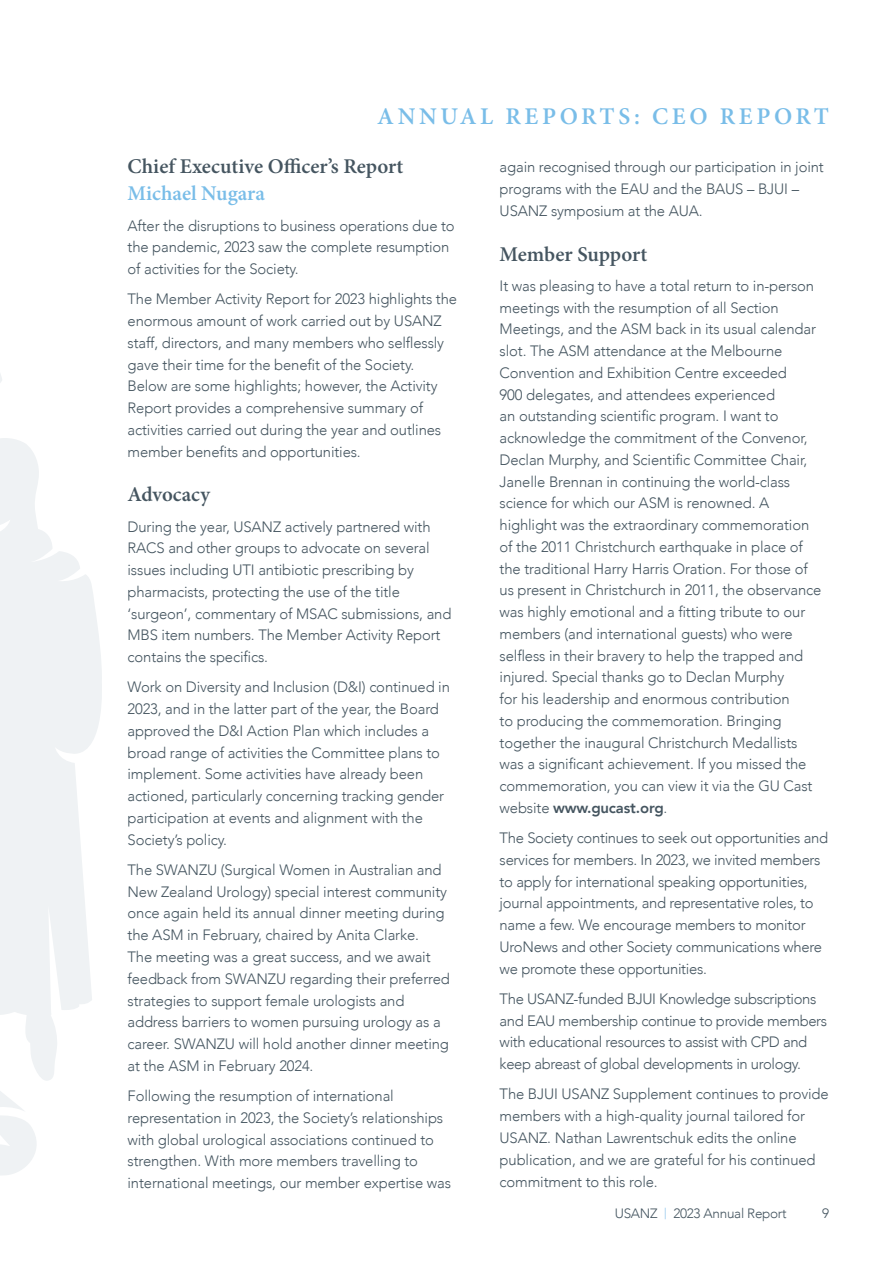
<style>
.page{position:relative;width:893px;height:1263px;background:#fff}
.page>*{position:absolute;margin:0;border:0;box-sizing:border-box;transform-origin:0 0}
.t1{font:600 24px "Minion Pro";letter-spacing:.15em;color:#79bde8}
.t2{font:600 21px "Minion Pro";color:#455560}
.t3{font:600 21px "Minion Pro";color:#79bde8}
.t4{font:300 15px/21.8px "Avenir";letter-spacing:-.01em;color:#455560}
.t5{font:300 13.5px "Avenir";letter-spacing:-.02em;color:#455560}
.s1{font-weight:800}
.s2{font-weight:400;font-size:15px;color:#a8d1ef}
</style>
<div class="page">
<svg style="left:0;top:374px;width:102px;height:801px;fill:#eff2f4"></svg>
<h1 class="t1" style="left:377px;top:99px;width:453px">ANNUAL REPORTS: CEO REPORT</h1>
<h2 class="t2" style="left:128px;top:151px;width:277px">Chief Executive Officer’s Report</h2>
<h2 class="t3" style="left:128px;top:179px;width:139px">Michael Nugara</h2>
<p class="t4" style="left:128px;top:215px;width:329px">After the disruptions to business operations due to the pandemic, 2023 saw the complete resumption of activities for the Society.</p>
<p class="t4" style="left:128px;top:288px;width:331px">The Member Activity Report for 2023 highlights the enormous amount of work carried out by USANZ staff, directors, and many members who selflessly gave their time for the benefit of the Society.<br>Below are some highlights; however, the Activity Report provides a comprehensive summary of activities carried out during the year and outlines member benefits and opportunities.</p>
<h2 class="t2" style="left:128px;top:480px;width:84px">Advocacy</h2>
<p class="t4" style="left:128px;top:516px;width:325px">During the year, USANZ actively partnered with RACS and other groups to advocate on several issues including UTI antibiotic prescribing by pharmacists, protecting the use of the title ‘surgeon’, commentary of MSAC submissions, and MBS item numbers. The Member Activity Report contains the specifics.</p>
<p class="t4" style="left:128px;top:676px;width:324px">Work on Diversity and Inclusion (D&amp;I) continued in 2023, and in the latter part of the year, the Board approved the D&amp;I Action Plan which includes a broad range of activities the Committee plans to implement. Some activities have already been actioned, particularly concerning tracking gender participation at events and alignment with the Society’s policy.</p>
<p class="t4" style="left:128px;top:859px;width:324px">The SWANZU (Surgical Women in Australian and New Zealand Urology) special interest community once again held its annual dinner meeting during the ASM in February, chaired by Anita Clarke.<br>The meeting was a great success, and we await feedback from SWANZU regarding their preferred strategies to support female urologists and address barriers to women pursuing urology as a career. SWANZU will hold another dinner meeting at the ASM in February 2024.</p>
<p class="t4" style="left:128px;top:1085px;width:325px">Following the resumption of international representation in 2023, the Society’s relationships with global urological associations continued to strengthen. With more members travelling to international meetings, our member expertise was</p>
<p class="t4" style="left:500px;top:156px;width:326px">again recognised through our participation in joint programs with the EAU and the BAUS – BJUI –<br>USANZ symposium at the AUA.</p>
<h2 class="t2" style="left:500px;top:239px;width:149px">Member Support</h2>
<p class="t4" style="left:500px;top:275px;width:323px">It was pleasing to have a total return to in-person meetings with the resumption of all Section Meetings, and the ASM back in its usual calendar slot. The ASM attendance at the Melbourne Convention and Exhibition Centre exceeded<br>900 delegates, and attendees experienced<br>an outstanding scientific program. I want to acknowledge the commitment of the Convenor, Declan Murphy, and Scientific Committee Chair, Janelle Brennan in continuing the world-class science for which our ASM is renowned. A highlight was the extraordinary commemoration of the 2011 Christchurch earthquake in place of the traditional Harry Harris Oration. For those of us present in Christchurch in 2011, the observance was highly emotional and a fitting tribute to our members (and international guests) who were selfless in their bravery to help the trapped and injured. Special thanks go to Declan Murphy<br>for his leadership and enormous contribution<br>to producing the commemoration. Bringing together the inaugural Christchurch Medallists was a significant achievement. If you missed the commemoration, you can view it via the GU Cast website <span class="s1">www.gucast.org</span>.</p>
<p class="t4" style="left:500px;top:827px;width:330px">The Society continues to seek out opportunities and services for members. In 2023, we invited members to apply for international speaking opportunities, journal appointments, and representative roles, to name a few. We encourage members to monitor UroNews and other Society communications where we promote these opportunities.</p>
<p class="t4" style="left:500px;top:988px;width:329px">The USANZ-funded BJUI Knowledge subscriptions and EAU membership continue to provide members with educational resources to assist with CPD and keep abreast of global developments in urology.</p>
<p class="t4" style="left:500px;top:1083px;width:330px">The BJUI USANZ Supplement continues to provide members with a high-quality journal tailored for USANZ. Nathan Lawrentschuk edits the online publication, and we are grateful for his continued commitment to this role.</p>
<p class="t5" style="left:615px;top:1206px;width:173px">USANZ <span class="s2">|</span> 2023 Annual Report</p>
<p class="t5" style="left:822px;top:1206px;width:9px">9</p>
</div>
